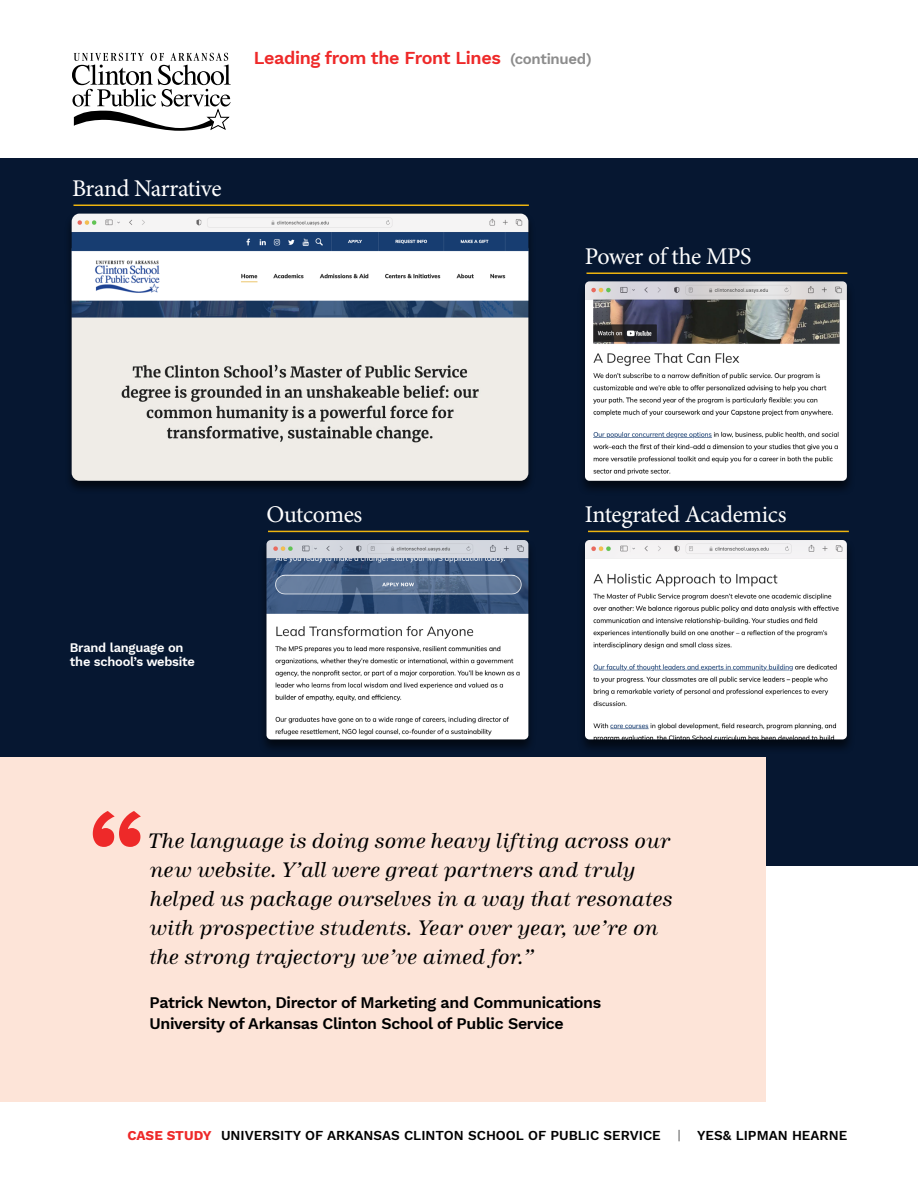
<style>
.page{position:relative;width:918px;height:1188px;background:#fff}
.page>*{position:absolute;margin:0;border:0;box-sizing:border-box;transform-origin:0 0}
.Case_caption_B{font:600 117px "Work Sans";color:#ee2929}
.t1{font:24px "Minion Pro";letter-spacing:-.02em;color:#fff}
.Case_text_B{font:italic 21.75px/29.1px "URW Antiqua";color:#000}
.Case_head_B{font:600 18px "Work Sans";letter-spacing:-.02em;color:#ee2929}
.Case_caption_B-2{font:600 15.9px/20.2px "Work Sans";letter-spacing:-.02em;color:#000}
.Case_footer{font:600 13.5px "Work Sans";color:#000}
.Case_caption_B-3{font:600 12.9px/14.4px "Work Sans";letter-spacing:-.02em;color:#fff}
.s1{font-size:15px;color:#8c8c8c}
.s2{font-weight:700;color:#ee2929}
.s3{font-weight:300}
</style>
<div class="page">
<div style="left:0;top:159px;width:918px;height:707px;background:#061731"></div>
<div style="left:64px;top:212px;width:472px;height:282px;background:#000;opacity:.6"></div>
<img style="left:72px;top:301px;width:456px;height:180px">
<img style="left:72px;top:214px;width:456px;height:87px">
<div style="left:0;top:758px;width:765px;height:344px;background:#fde4d8"></div>
<div style="left:577px;top:280px;width:278px;height:216px;background:#000;opacity:.6"></div>
<img style="left:585px;top:281px;width:262px;height:200px">
<div style="left:258px;top:539px;width:279px;height:216px;background:#000;opacity:.6"></div>
<img style="left:266px;top:540px;width:262px;height:199px">
<div style="left:577px;top:539px;width:278px;height:216px;background:#000;opacity:.6"></div>
<img style="left:585px;top:540px;width:262px;height:199px">
<hr style="left:586px;top:272px;width:261px;height:2px;background:#f0b60f">
<hr style="left:74px;top:205px;width:455px;height:1px;background:#f0b60f">
<hr style="left:588px;top:531px;width:261px;height:1px;background:#f0b60f">
<hr style="left:268px;top:531px;width:261px;height:1px;background:#f0b60f">
<svg style="left:72px;top:53px;width:159px;height:78px"></svg>
<p class="Case_head_B" style="left:254px;top:45px;width:339px">Leading from the Front Lines <span class="s1">(continued)</span></p>
<p class="t1" style="left:72px;top:172px;width:151px">Brand Narrative</p>
<p class="t1" style="left:585px;top:240px;width:168px">Power of the MPS</p>
<p class="Case_caption_B-3" style="left:70px;top:640px;width:127px">Brand language on the school’s website</p>
<p class="t1" style="left:266px;top:498px;width:97px">Outcomes</p>
<p class="t1" style="left:585px;top:498px;width:203px">Integrated Academics</p>
<p class="Case_caption_B" style="left:88px;top:764px;width:60px">“</p>
<p class="Case_text_B" style="left:148px;top:826px;width:526px">The language is doing some heavy lifting across our new website. Y’all were great partners and truly helped us package ourselves in a way that resonates with prospective students. Year over year, we’re on the strong trajectory we’ve aimed for.”</p>
<p class="Case_caption_B-2" style="left:150px;top:992px;width:453px">Patrick Newton, Director of Marketing and Communications<br>University of Arkansas Clinton School of Public Service</p>
<p class="Case_footer" style="left:127px;top:1125px;width:535px"><span class="s2">CASE STUDY</span> UNIVERSITY OF ARKANSAS CLINTON SCHOOL OF PUBLIC SERVICE</p>
<p class="Case_footer" style="left:678px;top:1125px;width:171px"><span class="s3">|</span> YES&amp; LIPMAN HEARNE</p>
</div>
